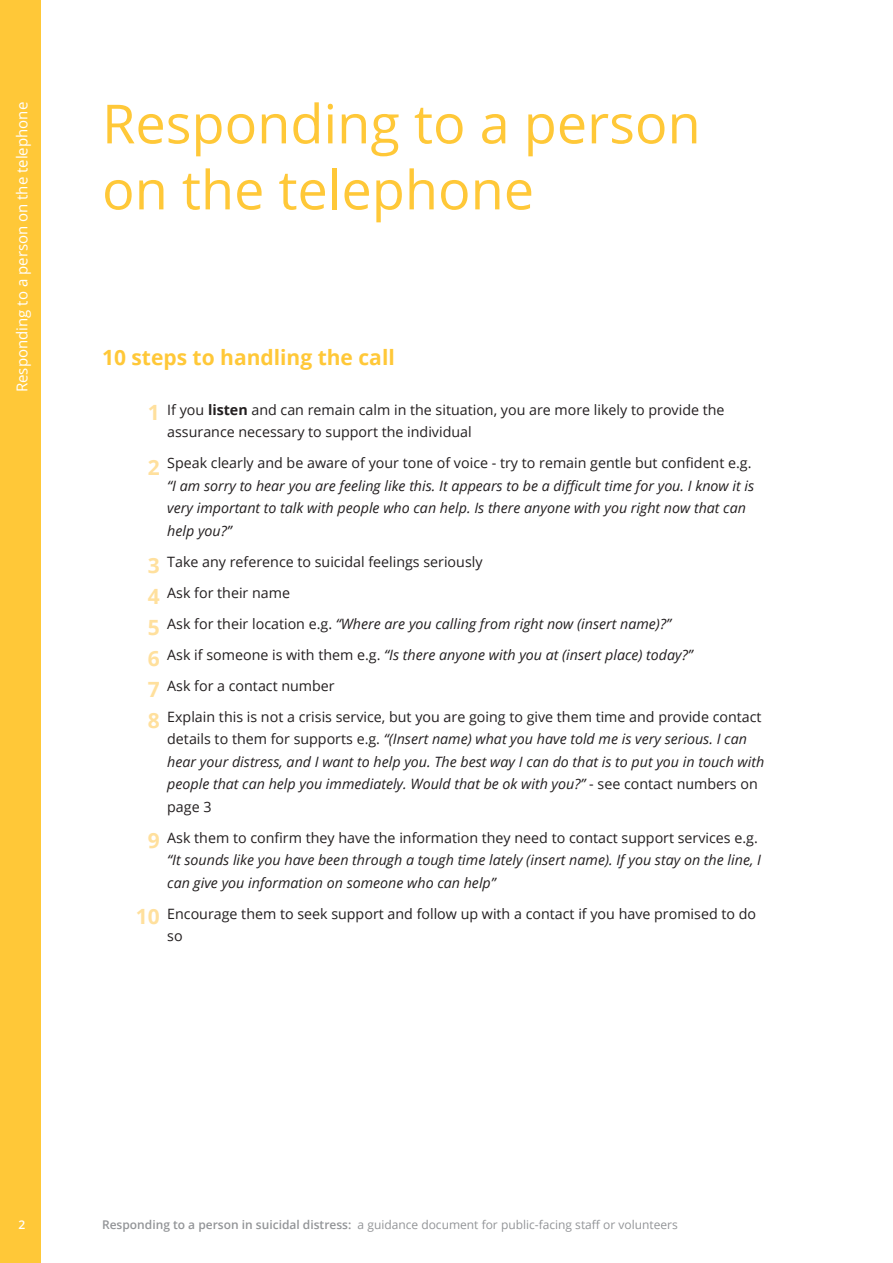
<style>
.page{position:relative;width:893px;height:1263px;background:#fff}
.page>*{position:absolute;margin:0;border:0;box-sizing:border-box;transform-origin:0 0}
._01__Section_head{font:54px/66px "Open Sans";color:#ffc838}
._03__Body_Text{font:700 21px "Open Sans";color:#ffc838}
._00__Contents_Head{font:700 21px "Open Sans";color:#ffe09d}
._02__Section_Head_Bo{font:15px "Open Sans";color:#fff}
._00__Contents_Head-2{font:italic 14.25px/22.5px "Open Sans";color:#231f20}
._00__Contents_Head-3{font:14.25px/22.5px "Open Sans";color:#231f20}
._03__Bullets{font:12px "Open Sans";color:#939598}
._03__Bullets-2{font:600 12px "Open Sans";color:#fff}
.s1{font-weight:700}
.s2{font-style:normal}
.s3{font-weight:600}
</style>
<div class="page">
<div style="left:0;top:0;width:40px;height:1263px;background:#ffc838"></div>
<p class="_02__Section_Head_Bo" style="left:12px;top:392px;width:292px;rotate:-90deg">Responding to a person on the telephone</p>
<p class="_01__Section_head" style="left:102px;top:89px;width:600px">Responding to a person on the telephone</p>
<p class="_03__Body_Text" style="left:102px;top:342px;width:294px">10 steps to handling the call</p>
<p class="_00__Contents_Head-3" style="left:167px;top:398px;width:559px">If you <span class="s1">listen</span> and can remain calm in the situation, you are more likely to provide the assurance necessary to support the individual</p>
<p class="_00__Contents_Head-2" style="left:167px;top:452px;width:588px"><span class="s2">Speak clearly and be aware of your tone of voice - try to remain gentle but confident e.g. </span>“I am sorry to hear you are feeling like this. It appears to be a difficult time for you. I know it is very important to talk with people who can help. Is there anyone with you right now that can help you?”</p>
<p class="_00__Contents_Head-3" style="left:167px;top:550px;width:317px">Take any reference to suicidal feelings seriously</p>
<p class="_00__Contents_Head-3" style="left:167px;top:581px;width:124px">Ask for their name</p>
<p class="_00__Contents_Head-2" style="left:167px;top:612px;width:505px"><span class="s2">Ask for their location e.g.</span> “Where are you calling from right now (insert name)?”</p>
<p class="_00__Contents_Head-2" style="left:167px;top:643px;width:527px"><span class="s2">Ask if someone is with them e.g.</span> “Is there anyone with you at (insert place) today?”</p>
<p class="_00__Contents_Head-3" style="left:167px;top:674px;width:169px">Ask for a contact number</p>
<p class="_00__Contents_Head-2" style="left:167px;top:705px;width:598px"><span class="s2">Explain this is not a crisis service, but you are going to give them time and provide contact details to them for supports e.g.</span> “(Insert name) what you have told me is very serious. I can hear your distress, and I want to help you. The best way I can do that is to put you in touch with people that can help you immediately. Would that be ok with you?” <span class="s2">- see contact numbers on page 3</span></p>
<p class="_00__Contents_Head-2" style="left:167px;top:826px;width:595px"><span class="s2">Ask them to confirm they have the information they need to contact support services e.g. </span>“It sounds like you have been through a tough time lately (insert name). If you stay on the line, I can give you information on someone who can help”</p>
<p class="_00__Contents_Head-3" style="left:167px;top:902px;width:590px">Encourage them to seek support and follow up with a contact if you have promised to do so</p>
<p class="_00__Contents_Head" style="left:148px;top:398px;width:13px">1</p>
<p class="_00__Contents_Head" style="left:148px;top:453px;width:13px">2</p>
<p class="_00__Contents_Head" style="left:148px;top:551px;width:13px">3</p>
<p class="_00__Contents_Head" style="left:148px;top:582px;width:13px">4</p>
<p class="_00__Contents_Head" style="left:148px;top:612px;width:13px">5</p>
<p class="_00__Contents_Head" style="left:148px;top:643px;width:13px">6</p>
<p class="_00__Contents_Head" style="left:148px;top:674px;width:13px">7</p>
<p class="_00__Contents_Head" style="left:148px;top:705px;width:13px">8</p>
<p class="_00__Contents_Head" style="left:148px;top:826px;width:13px">9</p>
<p class="_00__Contents_Head" style="left:136px;top:901px;width:25px">10</p>
<p class="_03__Bullets-2" style="left:18px;top:1216px;width:8px">2</p>
<p class="_03__Bullets" style="left:102px;top:1216px;width:577px"><span class="s3">Responding to a person in suicidal distress:</span> a guidance document for public-facing staff or volunteers</p>
</div>
